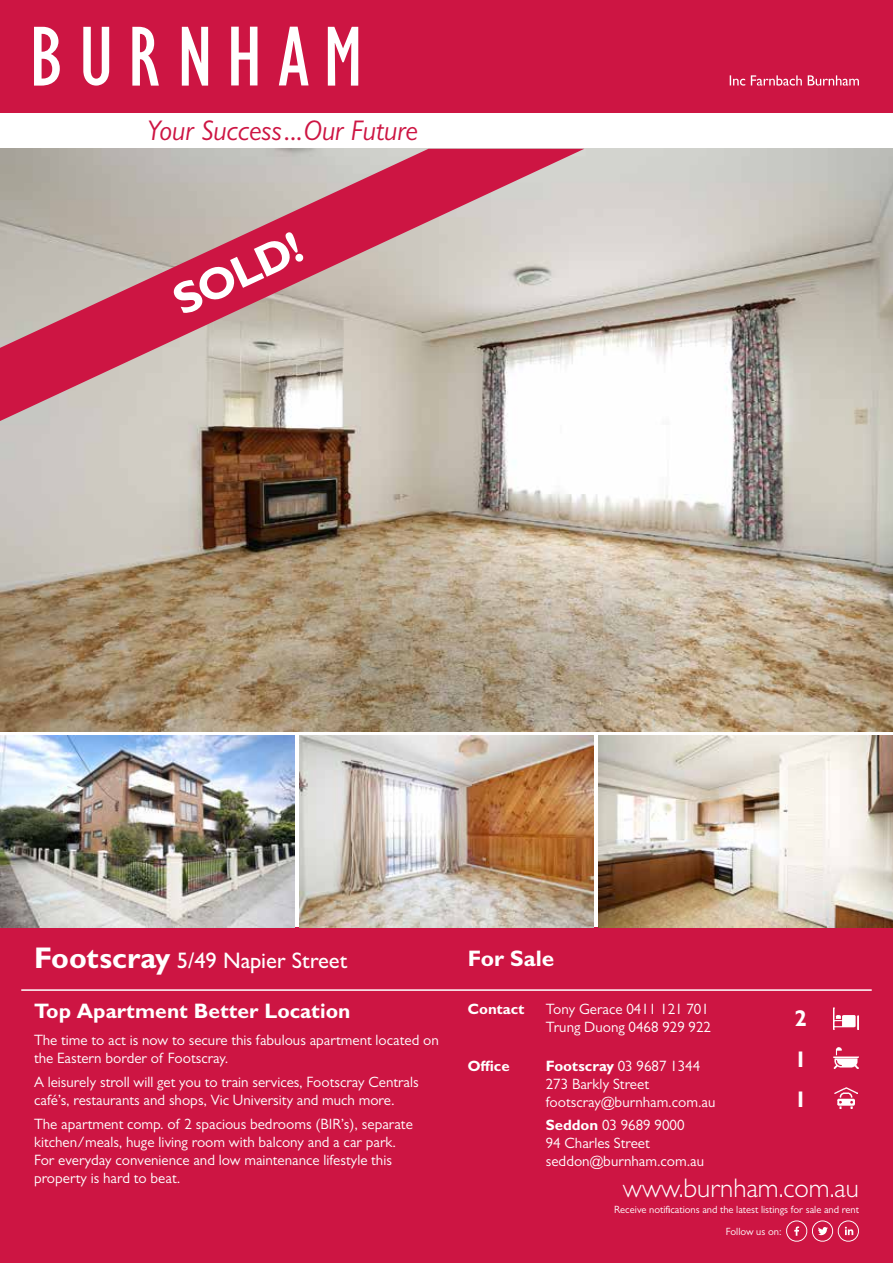
<style>
.page{position:relative;width:893px;height:1263px;background:#fff}
.page>*{position:absolute;margin:0;border:0;box-sizing:border-box;transform-origin:0 0}
.t1{font:700 45px "Gill Sans";color:#fff}
.t2{font:italic 28.5px "Gill Sans MT Pro";color:#cd1543}
.t3{font:300 27px "Gill Sans MT Pro";color:#fff}
.t4{font:500 22.5px "Gill Sans MT Pro";color:#fff}
.t5{font:700 22.5px "Gill Sans MT Pro";color:#fff}
.t6{font:700 22.5px/40.5px "Gill Sans";color:#fff;text-align:justify}
.t7{font:700 21px "Gill Sans MT Pro";color:#fff}
.t8{font:15px/18px "Gill Sans MT Pro";color:#fff}
.t9{font:700 15px "Gill Sans MT Pro";color:#fff}
.t10{font:10.5px/22px "Gill Sans MT Pro";color:#fff}
.s1{font-weight:700;font-size:30px}
.s2{font-weight:700}
</style>
<div class="page">
<div style="left:0;top:0;width:893px;height:113px;background:#cd1543"></div>
<svg style="left:34px;top:27px;width:26px;height:59px"></svg>
<svg style="left:83px;top:27px;width:26px;height:59px"></svg>
<svg style="left:132px;top:27px;width:27px;height:59px"></svg>
<svg style="left:182px;top:27px;width:26px;height:59px"></svg>
<svg style="left:231px;top:27px;width:26px;height:58px"></svg>
<svg style="left:279px;top:27px;width:30px;height:58px"></svg>
<svg style="left:328px;top:27px;width:30px;height:59px"></svg>
<svg style="left:730px;top:75px;width:129px;height:11px"></svg>
<div style="left:0;top:927px;width:893px;height:336px;background:#cd1543"></div>
<hr style="left:21px;top:989px;width:851px;height:2px;background:#fff">
<img style="left:834px;top:1008px;width:25px;height:21px">
<img style="left:834px;top:1047px;width:25px;height:22px">
<img style="left:835px;top:1087px;width:23px;height:21px">
<svg style="left:786px;top:1220px;width:73px;height:22px"></svg>
<img style="left:0;top:149px;width:893px;height:582px">
<img style="left:0;top:736px;width:295px;height:191px">
<img style="left:299px;top:736px;width:295px;height:191px">
<img style="left:598px;top:736px;width:295px;height:191px">
<svg style="left:0;top:149px;width:584px;height:272px;background:#c8999d"></svg>
<h2 class="t2" style="left:147px;top:114px;width:273px">Your Success...Our Future</h2>
<h1 class="t1" style="left:164px;top:278px;width:139px;rotate:-25deg">SOLD!</h1>
<h3 class="t4" style="left:34px;top:947px;width:315px"><span class="s1">Footscray</span> 5/49 Napier Street</h3>
<h3 class="t5" style="left:468px;top:944px;width:88px">For Sale</h3>
<h3 class="t7" style="left:34px;top:998px;width:318px">Top Apartment Better Location</h3>
<p class="t8" style="left:34px;top:1030px;width:406px">The time to act is now to secure this fabulous apartment located on the Eastern border of Footscray.</p>
<p class="t8" style="left:34px;top:1072px;width:386px">A leisurely stroll will get you to train services, Footscray Centrals café’s, restaurants and shops, Vic University and much more.</p>
<p class="t8" style="left:34px;top:1114px;width:380px">The apartment comp. of 2 spacious bedrooms (BIR’s), separate kitchen/meals, huge living room with balcony and a car park.<br>For everyday convenience and low maintenance lifestyle this property is hard to beat.</p>
<p class="t8" style="left:546px;top:1000px;width:167px">Tony Gerace 0411 121 701<br>Trung Duong 0468 929 922</p>
<p class="t8" style="left:546px;top:1057px;width:171px"><span class="s2">Footscray</span> 03 9687 1344<br>273 Barkly Street footscray@burnham.com.au</p>
<p class="t8" style="left:546px;top:1116px;width:160px"><span class="s2">Seddon</span> 03 9689 9000<br>94 Charles Street seddon@burnham.com.au</p>
<p class="t9" style="left:468px;top:999px;width:58px">Contact</p>
<h3 class="t6" style="left:794px;top:999px;width:14px">2<br>1<br>1</h3>
<p class="t9" style="left:468px;top:1057px;width:44px">Office</p>
<h3 class="t3" style="left:623px;top:1172px;width:237px">www.burnham.com.au</h3>
<p class="t10" style="left:726px;top:1198px;width:135px;text-indent:-112px">Receive notifications and the latest listings for sale and rent<br>Follow us on:</p>
</div>
